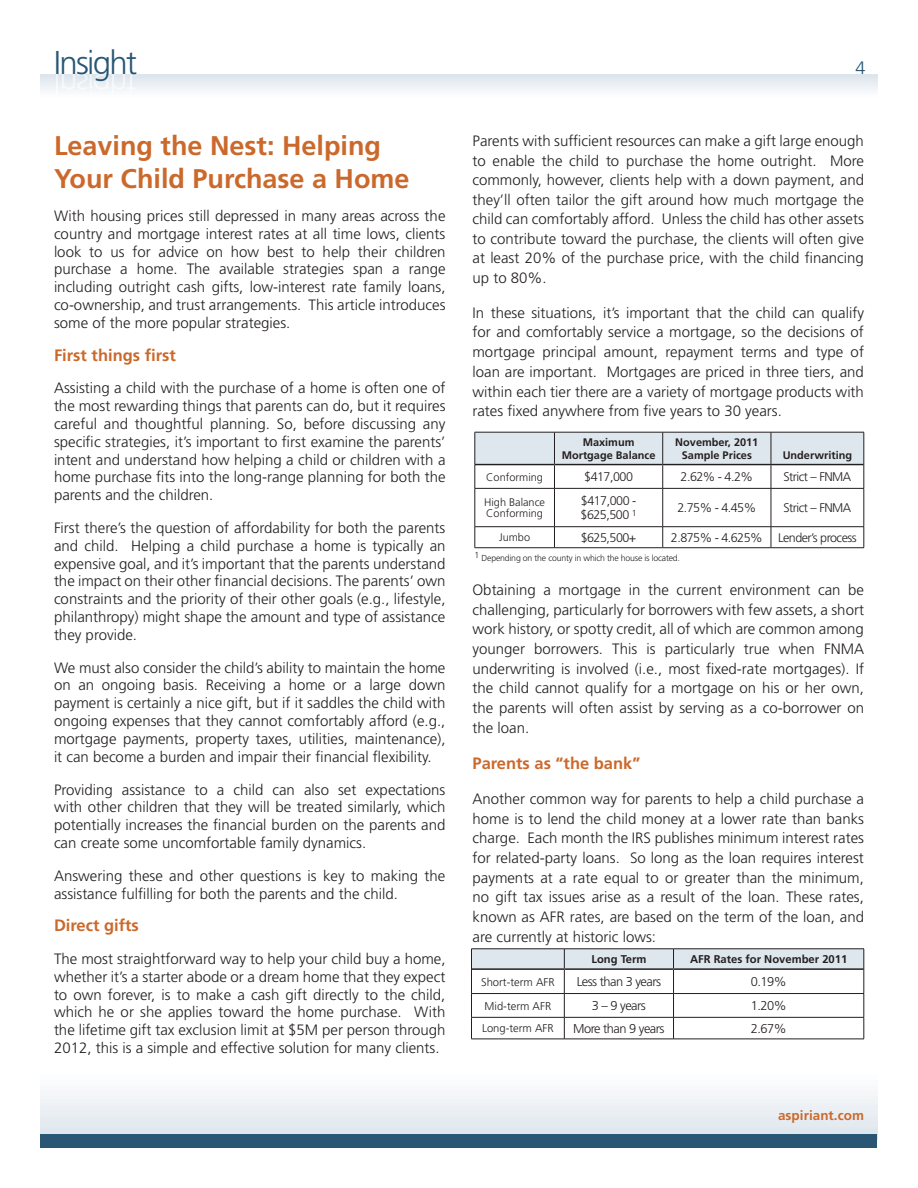
<style>
.page{position:relative;width:918px;height:1188px;background:#fff}
.page>*{position:absolute;margin:0;border:0;box-sizing:border-box;transform-origin:0 0}
.t1{font:300 33px "Frutiger LT Std";letter-spacing:-.05em;color:#285674}
.t2{font:700 27px/33px "Frutiger LT Std";color:#cb692c}
.t3{font:300 18px "Frutiger LT Std";color:#285674}
.t4{font:700 16.5px "Frutiger LT Std";color:#cb692c}
.t5{font:300 15px/17.9px "Frutiger LT Std";color:#231f20;text-align:justify}
.t6{font:700 13.5px "Frutiger LT Std";letter-spacing:.005em;color:#cb692c}
.t7{font:300 12.9px "Frutiger LT Std";letter-spacing:-.04em;color:#231f20}
.t8{font:300 12.6px/14.1px "Frutiger LT Std";letter-spacing:-.04em;color:#231f20}
.t9{font:300 11.25px "Frutiger LT Std";color:#231f20}
.t10{font:700 11.25px "Frutiger LT Std";color:#231f20}
.t11{font:700 10.95px/12.6px "Frutiger LT Std";color:#231f20;text-align:center}
.t12{font:300 10.95px/10.9px "Frutiger LT Std";color:#231f20}
.t13{font:300 8.7px "Frutiger LT Std";letter-spacing:-.02em;color:#231f20}
</style>
<div class="page">
<div style="left:40px;top:978px;width:838px;height:162px;background:linear-gradient(to bottom,#fff,#e9eef3)"></div>
<div style="left:40px;top:74px;width:838px;height:56px;background:linear-gradient(to bottom,#e7edf2,#fff)"></div>
<div style="left:40px;top:1134px;width:838px;height:14px;background:#285674"></div>
<svg style="left:475px;top:432px;width:390px;height:56px"></svg>
<hr style="left:475px;top:488px;width:79px;height:1px;background:#231f20">
<hr style="left:475px;top:489px;width:1px;height:38px;background:#231f20">
<hr style="left:554px;top:488px;width:109px;height:1px;background:#231f20">
<hr style="left:554px;top:489px;width:1px;height:38px;background:#231f20">
<hr style="left:663px;top:488px;width:108px;height:1px;background:#231f20">
<hr style="left:662px;top:489px;width:1px;height:38px;background:#231f20">
<hr style="left:771px;top:488px;width:93px;height:1px;background:#231f20">
<hr style="left:771px;top:489px;width:1px;height:38px;background:#231f20">
<hr style="left:864px;top:489px;width:1px;height:38px;background:#231f20">
<hr style="left:475px;top:526px;width:79px;height:1px;background:#231f20">
<svg style="left:475px;top:527px;width:1px;height:20px"></svg>
<hr style="left:554px;top:526px;width:109px;height:1px;background:#231f20">
<svg style="left:554px;top:527px;width:1px;height:20px"></svg>
<hr style="left:663px;top:526px;width:108px;height:1px;background:#231f20">
<svg style="left:662px;top:527px;width:1px;height:20px"></svg>
<hr style="left:771px;top:526px;width:93px;height:1px;background:#231f20">
<svg style="left:771px;top:527px;width:1px;height:20px"></svg>
<svg style="left:864px;top:527px;width:1px;height:21px"></svg>
<hr style="left:475px;top:464px;width:79px;height:1px;background:#231f20">
<hr style="left:554px;top:464px;width:109px;height:1px;background:#231f20">
<hr style="left:663px;top:464px;width:108px;height:1px;background:#231f20">
<hr style="left:771px;top:464px;width:93px;height:1px;background:#231f20">
<hr style="left:475px;top:547px;width:79px;height:1px;background:#231f20">
<hr style="left:554px;top:547px;width:109px;height:1px;background:#231f20">
<hr style="left:663px;top:547px;width:108px;height:1px;background:#231f20">
<hr style="left:771px;top:547px;width:93px;height:1px;background:#231f20">
<svg style="left:471px;top:949px;width:394px;height:90px"></svg>
<hr style="left:472px;top:968px;width:92px;height:2px;background:#231f20">
<hr style="left:564px;top:968px;width:110px;height:2px;background:#231f20">
<hr style="left:674px;top:968px;width:190px;height:2px;background:#231f20">
<hr style="left:471px;top:1039px;width:93px;height:1px;background:#231f20">
<hr style="left:564px;top:1039px;width:110px;height:1px;background:#231f20">
<hr style="left:674px;top:1039px;width:190px;height:1px;background:#231f20">
<svg style="left:56px;top:74px;width:81px;height:22px"></svg>
<h1 class="t1" style="left:54px;top:44px;width:85px">Insight</h1>
<h2 class="t2" style="left:54px;top:130px;width:357px">Leaving the Nest: Helping<br>Your Child Purchase a Home</h2>
<p class="t5" style="left:54px;top:207px;width:393px">With housing prices still depressed in many areas across the country and mortgage interest rates at all time lows, clients look to us for advice on how best to help their children purchase a home. The available strategies span a range including outright cash gifts, low-interest rate family loans, co-ownership, and trust arrangements. This article introduces some of the more popular strategies.</p>
<p class="t4" style="left:54px;top:345px;width:123px">First things first</p>
<p class="t5" style="left:54px;top:380px;width:393px">Assisting a child with the purchase of a home is often one of the most rewarding things that parents can do, but it requires careful and thoughtful planning. So, before discussing any specific strategies, it’s important to first examine the parents’ intent and understand how helping a child or children with a home purchase fits into the long-range planning for both the parents and the children.</p>
<p class="t5" style="left:54px;top:519px;width:393px">First there’s the question of affordability for both the parents and child. Helping a child purchase a home is typically an expensive goal, and it’s important that the parents understand the impact on their other financial decisions. The parents’ own constraints and the priority of their other goals (e.g., lifestyle, philanthropy) might shape the amount and type of assistance they provide.</p>
<p class="t5" style="left:54px;top:659px;width:393px">We must also consider the child’s ability to maintain the home on an ongoing basis. Receiving a home or a large down payment is certainly a nice gift, but if it saddles the child with ongoing expenses that they cannot comfortably afford (e.g., mortgage payments, property taxes, utilities, maintenance), it can become a burden and impair their financial flexibility.</p>
<p class="t5" style="left:54px;top:781px;width:393px">Providing assistance to a child can also set expectations with other children that they will be treated similarly, which potentially increases the financial burden on the parents and can create some uncomfortable family dynamics.</p>
<p class="t5" style="left:54px;top:867px;width:393px">Answering these and other questions is key to making the assistance fulfilling for both the parents and the child.</p>
<p class="t4" style="left:54px;top:916px;width:86px">Direct gifts</p>
<p class="t5" style="left:54px;top:950px;width:393px">The most straightforward way to help your child buy a home, whether it’s a starter abode or a dream home that they expect to own forever, is to make a cash gift directly to the child, which he or she applies toward the home purchase. With the lifetime gift tax exclusion limit at $5M per person through 2012, this is a simple and effective solution for many clients.</p>
<p class="t3" style="left:855px;top:58px;width:12px">4</p>
<p class="t5" style="left:473px;top:132px;width:393px;line-height:19.5px">Parents with sufficient resources can make a gift large enough to enable the child to purchase the home outright. More commonly, however, clients help with a down payment, and they’ll often tailor the gift around how much mortgage the child can comfortably afford. Unless the child has other assets to contribute toward the purchase, the clients will often give at least 20% of the purchase price, with the child financing up to 80%.</p>
<p class="t5" style="left:473px;top:303px;width:393px;line-height:19.6px">In these situations, it’s important that the child can qualify for and comfortably service a mortgage, so the decisions of mortgage principal amount, repayment terms and type of loan are important. Mortgages are priced in three tiers, and within each tier there are a variety of mortgage products with rates fixed anywhere from five years to 30 years.</p>
<p class="t11" style="left:562px;top:436px;width:95px">Maximum<br>Mortgage Balance</p>
<p class="t11" style="left:675px;top:436px;width:85px">November, 2011<br>Sample Prices</p>
<p class="t11" style="left:783px;top:449px;width:71px">Underwriting</p>
<p class="t12" style="left:486px;top:471px;width:58px">Conforming</p>
<p class="t8" style="left:584px;top:470px;width:50px">$417,000</p>
<p class="t8" style="left:681px;top:470px;width:74px">2.62% - 4.2%</p>
<p class="t8" style="left:784px;top:470px;width:69px">Strict – FNMA</p>
<p class="t12" style="left:484px;top:497px;width:62px">High Balance<br>Conforming</p>
<p class="t8" style="left:581px;top:494px;width:58px">$417,000 - $625,500 <sup>1</sup></p>
<p class="t8" style="left:677px;top:501px;width:80px">2.75% - 4.45%</p>
<p class="t8" style="left:784px;top:501px;width:69px">Strict – FNMA</p>
<p class="t12" style="left:499px;top:532px;width:33px">Jumbo</p>
<p class="t8" style="left:581px;top:531px;width:57px">$625,500+</p>
<p class="t8" style="left:671px;top:531px;width:187px">2.875% - 4.625% Lender’s process</p>
<p class="t13" style="left:475px;top:553px;width:207px">1 Depending on the county in which the house is located.</p>
<p class="t5" style="left:473px;top:580px;width:393px;line-height:19.6px">Obtaining a mortgage in the current environment can be challenging, particularly for borrowers with few assets, a short work history, or spotty credit, all of which are common among younger borrowers. This is particularly true when FNMA underwriting is involved (i.e., most fixed-rate mortgages). If the child cannot qualify for a mortgage on his or her own, the parents will often assist by serving as a co-borrower on the loan.</p>
<p class="t4" style="left:473px;top:754px;width:169px">Parents as “the bank”</p>
<p class="t5" style="left:473px;top:789px;width:393px;line-height:19.6px">Another common way for parents to help a child purchase a home is to lend the child money at a lower rate than banks charge. Each month the IRS publishes minimum interest rates for related-party loans. So long as the loan requires interest payments at a rate equal to or greater than the minimum, no gift tax issues arise as a result of the loan. These rates, known as AFR rates, are based on the term of the loan, and are currently at historic lows:</p>
<p class="t10" style="left:591px;top:953px;width:56px">Long Term</p>
<p class="t10" style="left:690px;top:953px;width:159px">AFR Rates for November 2011</p>
<p class="t9" style="left:481px;top:975px;width:75px">Short-term AFR</p>
<p class="t7" style="left:577px;top:974px;width:86px">Less than 3 years</p>
<p class="t7" style="left:751px;top:974px;width:37px">0.19%</p>
<p class="t9" style="left:485px;top:999px;width:68px">Mid-term AFR</p>
<p class="t7" style="left:592px;top:999px;width:56px">3 – 9 years</p>
<p class="t7" style="left:751px;top:999px;width:37px">1.20%</p>
<p class="t9" style="left:482px;top:1022px;width:73px">Long-term AFR</p>
<p class="t7" style="left:573px;top:1021px;width:93px">More than 9 years</p>
<p class="t7" style="left:751px;top:1021px;width:37px">2.67%</p>
<p class="t6" style="left:778px;top:1107px;width:87px">aspiriant.com</p>
</div>
